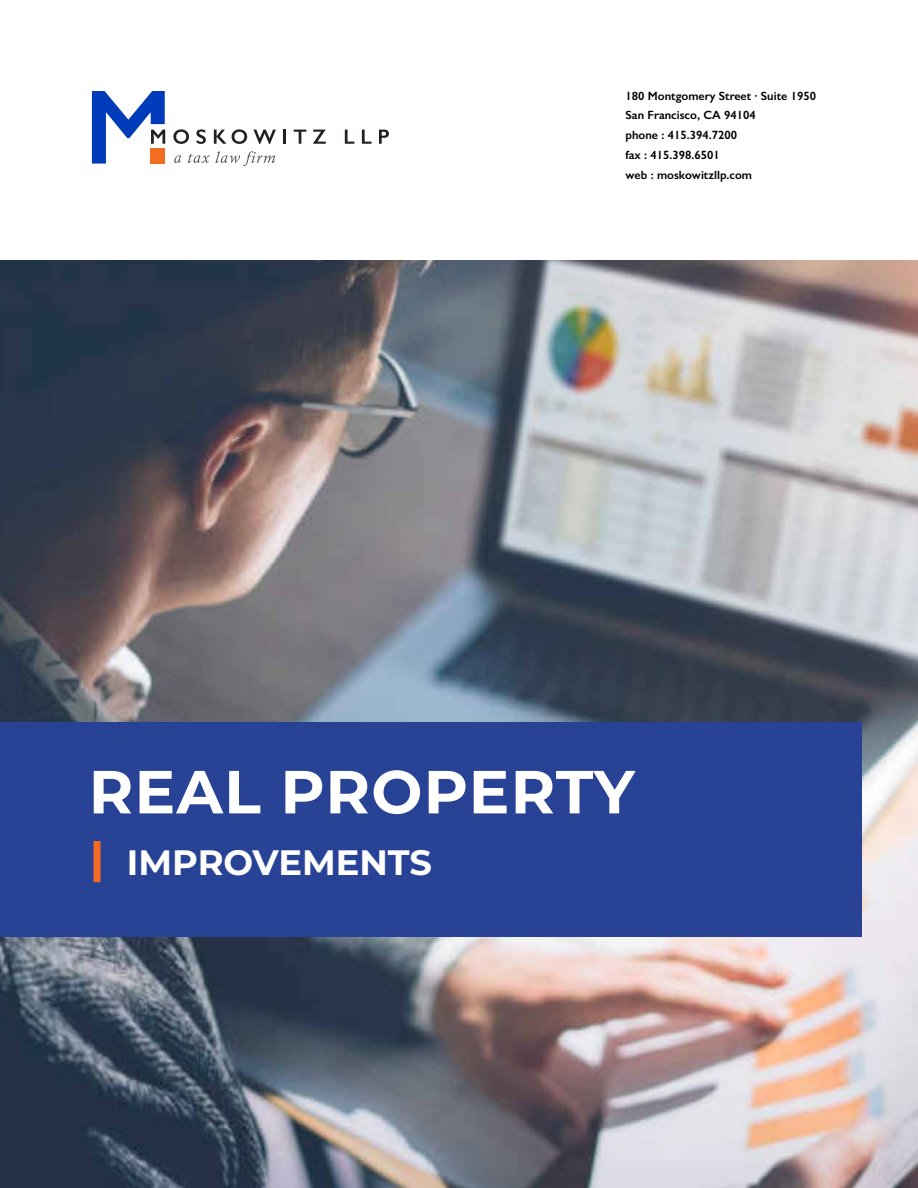
<style>
.page{position:relative;width:918px;height:1188px;background:#fff}
.page>*{position:absolute;margin:0;border:0;box-sizing:border-box;transform-origin:0 0}
.t1{font:700 60.75px "Montserrat";letter-spacing:.02em;color:#fff}
.t2{font:700 35.25px "Montserrat";color:#fff}
.t3{font:600 12px/19.8px "Gill Sans";color:#000}
</style>
<div class="page">
<img style="left:0;top:260px;width:918px;height:928px">
<svg style="left:92px;top:91px;width:73px;height:73px"></svg>
<svg style="left:173px;top:129px;width:16px;height:15px"></svg>
<svg style="left:196px;top:129px;width:10px;height:15px"></svg>
<svg style="left:214px;top:129px;width:33px;height:15px"></svg>
<svg style="left:253px;top:130px;width:23px;height:14px"></svg>
<hr style="left:283px;top:130px;width:3px;height:14px;background:#241f21">
<svg style="left:294px;top:130px;width:12px;height:14px"></svg>
<svg style="left:313px;top:130px;width:13px;height:14px"></svg>
<svg style="left:345px;top:130px;width:9px;height:14px"></svg>
<svg style="left:362px;top:130px;width:10px;height:14px"></svg>
<svg style="left:379px;top:130px;width:10px;height:14px"></svg>
<svg style="left:174px;top:155px;width:7px;height:8px"></svg>
<svg style="left:188px;top:154px;width:22px;height:9px"></svg>
<svg style="left:216px;top:151px;width:59px;height:15px"></svg>
<div style="left:0;top:722px;width:862px;height:215px;background:#284295"></div>
<div style="left:94px;top:841px;width:7px;height:41px;background:#f26a24"></div>
<p class="t3" style="left:626px;top:86px;width:192px">180 Montgomery Street · Suite 1950<br>San Francisco, CA 94104<br>phone : 415.394.7200<br>fax : 415.398.6501<br>web : moskowitzllp.com</p>
<h1 class="t1" style="left:89px;top:748px;width:548px">REAL PROPERTY</h1>
<h2 class="t2" style="left:127px;top:837px;width:307px">IMPROVEMENTS</h2>
</div>
